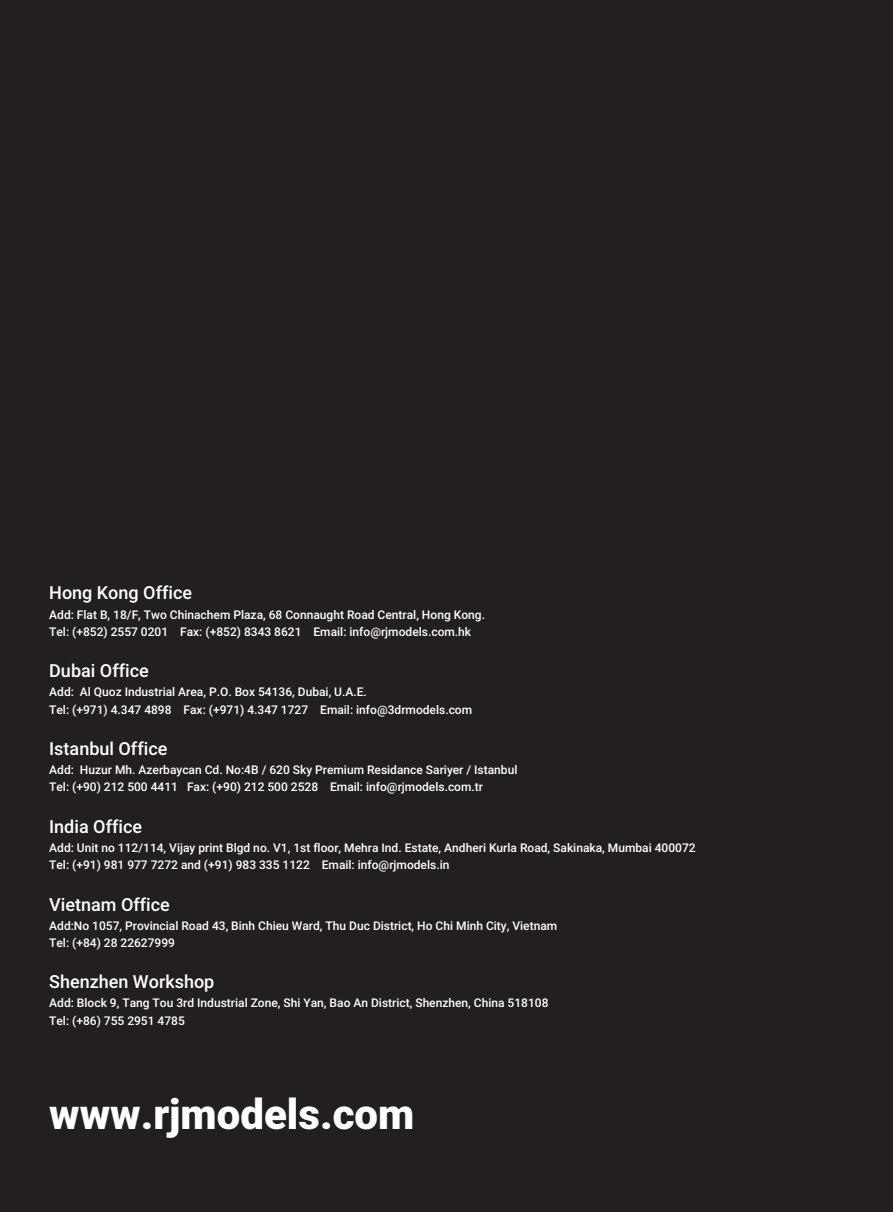
<style>
.page{position:relative;width:893px;height:1212px;background:#231f20}
.page>*{position:absolute;margin:0;border:0;box-sizing:border-box;transform-origin:0 0}
.t1{font:900 42px "Roboto";color:#fff}
.t2{font:500 18px "Roboto";color:#fff}
.t3{font:500 12px/17.2px "Roboto";color:#fff}
</style>
<div class="page">
<h2 class="t2" style="left:49px;top:586px;width:144px">Hong Kong Office</h2>
<p class="t3" style="left:49px;top:607px;width:437px">Add: Flat B, 18/F, Two Chinachem Plaza, 68 Connaught Road Central, Hong Kong.<br>Tel: (+852) 2557 0201 Fax: (+852) 8343 8621 Email: info@rjmodels.com.hk</p>
<h2 class="t2" style="left:49px;top:664px;width:101px">Dubai Office</h2>
<p class="t3" style="left:49px;top:685px;width:425px">Add: Al Quoz Industrial Area, P.O. Box 54136, Dubai, U.A.E.<br>Tel: (+971) 4.347 4898 Fax: (+971) 4.347 1727 Email: info@3drmodels.com</p>
<h2 class="t2" style="left:49px;top:741px;width:120px">Istanbul Office</h2>
<p class="t3" style="left:49px;top:762px;width:470px">Add: Huzur Mh. Azerbaycan Cd. No:4B / 620 Sky Premium Residance Sariyer / Istanbul<br>Tel: (+90) 212 500 4411 Fax: (+90) 212 500 2528 Email: info@rjmodels.com.tr</p>
<h2 class="t2" style="left:49px;top:819px;width:94px">India Office</h2>
<p class="t3" style="left:49px;top:840px;width:648px">Add: Unit no 112/114, Vijay print Blgd no. V1, 1st floor, Mehra Ind. Estate, Andheri Kurla Road, Sakinaka, Mumbai 400072<br>Tel: (+91) 981 977 7272 and (+91) 983 335 1122 Email: info@rjmodels.in</p>
<h2 class="t2" style="left:49px;top:897px;width:122px">Vietnam Office</h2>
<p class="t3" style="left:49px;top:918px;width:510px">Add:No 1057, Provincial Road 43, Binh Chieu Ward, Thu Duc District, Ho Chi Minh City, Vietnam<br>Tel: (+84) 28 22627999</p>
<h2 class="t2" style="left:49px;top:975px;width:167px">Shenzhen Workshop</h2>
<p class="t3" style="left:49px;top:996px;width:501px">Add: Block 9, Tang Tou 3rd Industrial Zone, Shi Yan, Bao An District, Shenzhen, China 518108<br>Tel: (+86) 755 2951 4785</p>
<h1 class="t1" style="left:49px;top:1097px;width:367px">www.rjmodels.com</h1>
</div>
